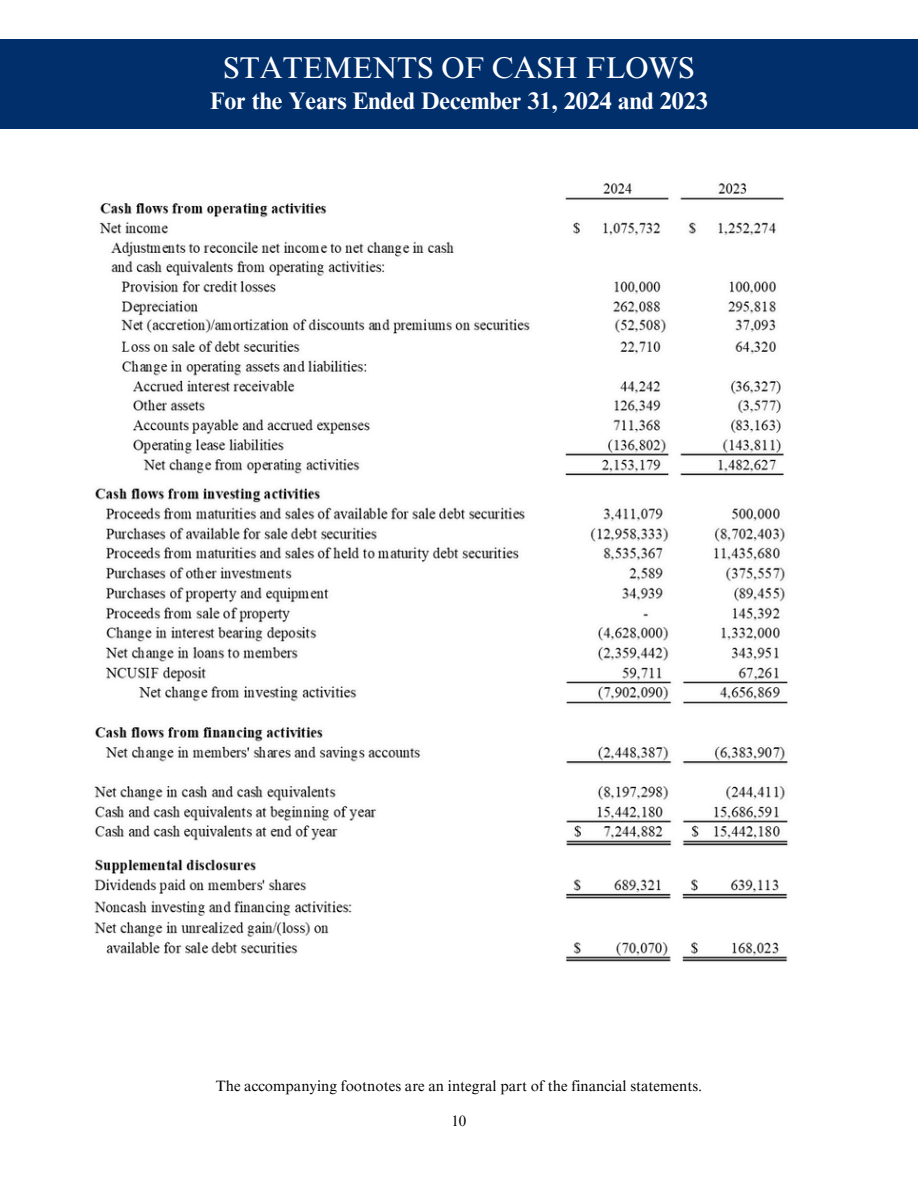
<style>
.page{position:relative;width:918px;height:1188px;background:#fff}
.page>*{position:absolute;margin:0;border:0;box-sizing:border-box;transform-origin:0 0}
.t1{font:30px "Times NRMT Pro";color:#fff}
.t2{font:700 24px "Times NRMT Pro";color:#fff}
.t3{font:15px "Times NRMT Pro";color:#000}
</style>
<div class="page">
<div style="left:0;top:39px;width:918px;height:90px;background:#002f6c"></div>
<img style="left:99px;top:183px;width:685px;height:293px">
<img style="left:94px;top:488px;width:694px;height:358px">
<img style="left:94px;top:859px;width:694px;height:103px">
<p class="t1" style="left:223px;top:57px;width:473px">STATEMENTS OF CASH FLOWS</p>
<p class="t2" style="left:210px;top:92px;width:499px">For the Years Ended December 31, 2024 and 2023</p>
<p class="t3" style="left:216px;top:1080px;width:488px">The accompanying footnotes are an integral part of the financial statements.</p>
<p class="t3" style="left:451px;top:1115px;width:16px">10</p>
</div>
